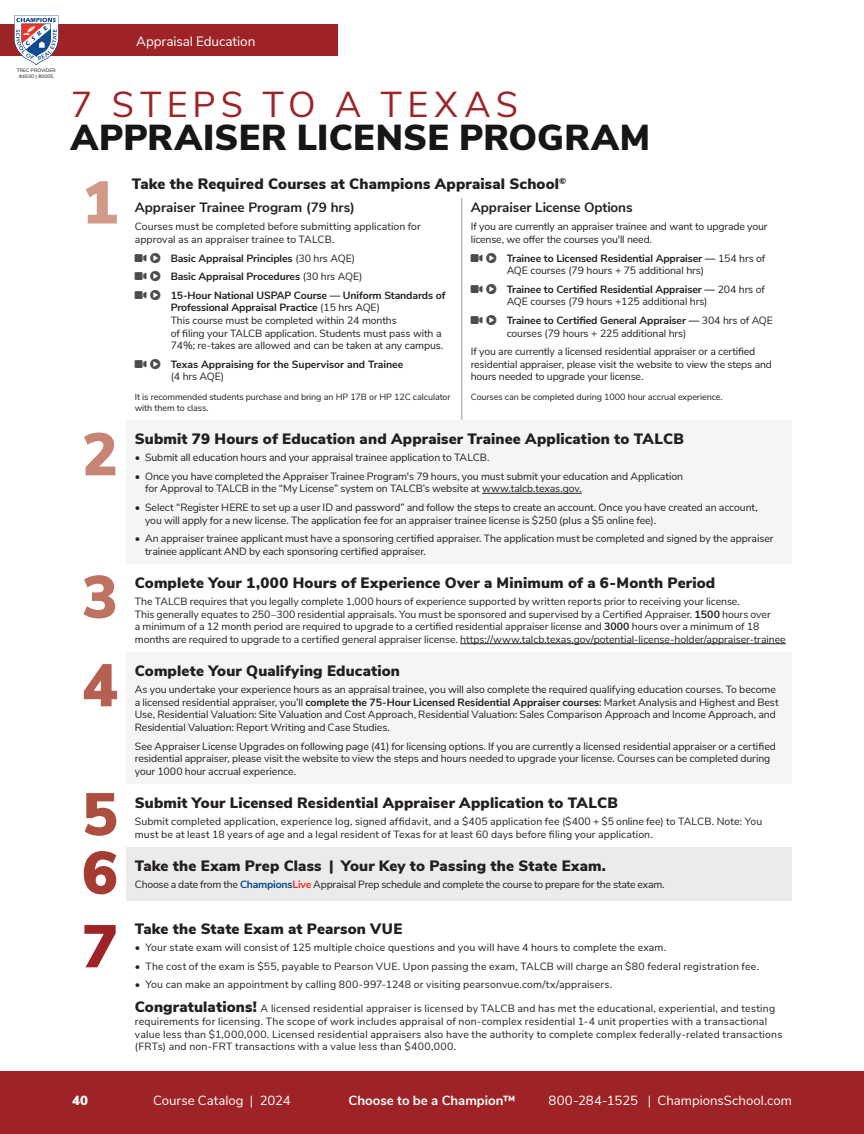
<style>
.page{position:relative;width:864px;height:1134px;background:#fff}
.page>*{position:absolute;margin:0;border:0;box-sizing:border-box;transform-origin:0 0}
.t1{font:900 60px "Nunito Sans";color:#d09989}
.t2{font:900 60px "Nunito Sans";color:#c68574}
.t3{font:900 60px "Nunito Sans";color:#be7362}
.t4{font:900 60px "Nunito Sans";color:#b56051}
.t5{font:900 60px "Nunito Sans";color:#ad4f40}
.t6{font:900 60px "Nunito Sans";color:#a63b32}
.t7{font:900 60px "Nunito Sans";color:#9e2326}
.t8{font:900 36px/33px "Nunito Sans";letter-spacing:.005em;color:#161616}
.t9{font:900 15px "Nunito Sans";letter-spacing:.01em;color:#231f20}
.t10{font:700 13.5px "Nunito Sans";color:#231f20}
.t11{font:13.5px "Nunito Sans";letter-spacing:-.005em;color:#fff}
.t12{font:13.2px "Nunito Sans";color:#fff}
.t13{font:700 13.2px "Nunito Sans";color:#fff}
.t14{font:900 13.2px "Nunito Sans";color:#fff}
.Appraisal_-Body{font:10.5px/12.6px "Nunito Sans";letter-spacing:-.005em;color:#231f20}
.Appraisal_-Body-2{font:10.5px/12.6px "Nunito Sans";letter-spacing:.02em;color:#231f20}
.Appraisal_-Body-3{font:10.5px "Nunito Sans";letter-spacing:.015em;color:#231f20}
.t15{font:700 10.5px/12.6px "Nunito Sans";letter-spacing:-.01em;color:#231f20}
.t16{font:9px/10.8px "Nunito Sans";letter-spacing:-.01em;color:#231f20}
.t17{font:300 4.8px/6.4px "Nunito Sans";letter-spacing:.03em;color:#4c4c4c;text-align:center}
.s1{font-weight:400;color:#9e2326}
.s2{color:#4c4c4c}
.s3{font-weight:400}
.s4{font-weight:700}
.s5{font-weight:700;color:#014990}
.s6{font-weight:700;color:#ee2e22}
.s7{font-weight:900;font-size:15px}
</style>
<div class="page">
<div style="left:0;top:1071px;width:864px;height:63px;background:#9e2326"></div>
<svg style="left:126px;top:420px;width:665px;height:363px;fill:#f4f5f6"></svg>
<div style="left:126px;top:847px;width:666px;height:54px;background:#ebebeb"></div>
<hr style="left:462px;top:198px;width:1px;height:222px;background:#999">
<hr style="left:482px;top:493px;width:100px;height:1px;background:#231f20">
<hr style="left:460px;top:643px;width:326px;height:1px;background:#231f20">
<div style="left:0;top:25px;width:338px;height:31px;background:#9e2326"></div>
<svg style="left:14px;top:16px;width:44px;height:49px"></svg>
<p class="t17" style="left:17px;top:66px;width:41px">TREC PROVIDER #4530 | #0005</p>
<p class="t11" style="left:136px;top:31px;width:121px">Appraisal Education</p>
<p class="t8" style="left:71px;top:87px;width:581px"><span class="s1">7 STEPS TO A TEXAS<br></span>APPRAISER LICENSE PROGRAM</p>
<p class="t9" style="left:132px;top:173px;width:436px">Take the Required Courses at Champions Appraisal School<sup>©</sup></p>
<p class="t10" style="left:135px;top:197px;width:222px">Appraiser Trainee Program (79 hrs)</p>
<p class="Appraisal_-Body" style="left:135px;top:220px;width:288px">Courses must be completed before submitting application for approval as an appraiser trainee to TALCB.</p>
<p class="t15" style="left:135px;top:251px;width:222px"><span class="s2">❖□</span> <span class="s2">●●</span> Basic Appraisal Principles <span class="s3">(30 hrs AQE)</span></p>
<p class="t15" style="left:135px;top:270px;width:229px"><span class="s2">❖□</span> <span class="s2">●●</span> Basic Appraisal Procedures <span class="s3">(30 hrs AQE)</span></p>
<p class="Appraisal_-Body" style="left:171px;top:288px;width:276px;text-indent:-36px"><span class="s2">❖□</span> <span class="s2">●●</span> <span class="s4">15-Hour National USPAP Course — Uniform Standards of Professional Appraisal Practice</span> (15 hrs AQE)<br>This course must be completed within 24 months<br>of filing your TALCB application. Students must pass with a 74%; re-takes are allowed and can be taken at any campus.</p>
<p class="t15" style="left:171px;top:357px;width:234px;text-indent:-36px"><span class="s2">❖□</span> <span class="s2">●●</span> Texas Appraising for the Supervisor and Trainee <span class="s3">(4 hrs AQE)</span></p>
<p class="t16" style="left:135px;top:391px;width:317px">It is recommended students purchase and bring an HP 17B or HP 12C calculator with them to class.</p>
<p class="t1" style="left:82px;top:158px;width:37px">1</p>
<p class="t10" style="left:471px;top:197px;width:163px">Appraiser License Options</p>
<p class="Appraisal_-Body" style="left:471px;top:220px;width:298px">If you are currently an appraiser trainee and want to upgrade your license, we offer the courses you'll need.</p>
<p class="Appraisal_-Body" style="left:507px;top:251px;width:260px;text-indent:-36px"><span class="s2">❖□</span> <span class="s2">●●</span> <span class="s4">Trainee to Licensed Residential Appraiser —</span> 154 hrs of<br>AQE courses (79 hours + 75 additional hrs)</p>
<p class="Appraisal_-Body" style="left:507px;top:282px;width:260px;text-indent:-36px"><span class="s2">❖□</span> <span class="s2">●●</span> <span class="s4">Trainee to Certified Residential Appraiser —</span> 204 hrs of<br>AQE courses (79 hours +125 additional hrs)</p>
<p class="Appraisal_-Body" style="left:507px;top:313px;width:268px;text-indent:-36px"><span class="s2">❖□</span> <span class="s2">●●</span> <span class="s4">Trainee to Certified General Appraiser —</span> 304 hrs of AQE courses (79 hours + 225 additional hrs)</p>
<p class="Appraisal_-Body" style="left:471px;top:345px;width:303px">If you are currently a licensed residential appraiser or a certified residential appraiser, please visit the website to view the steps and hours needed to upgrade your license.</p>
<p class="t16" style="left:471px;top:391px;width:253px">Courses can be completed during 1000 hour accrual experience.</p>
<p class="t9" style="left:135px;top:428px;width:551px">Submit 79 Hours of Education and Appraiser Trainee Application to TALCB</p>
<p class="Appraisal_-Body" style="left:135px;top:451px;width:356px">• Submit all education hours and your appraisal trainee application to TALCB.</p>
<p class="Appraisal_-Body" style="left:145px;top:469px;width:540px;text-indent:-10px">• Once you have completed the Appraiser Trainee Program's 79 hours, you must submit your education and Application for Approval to TALCB in the “My License” system on TALCB’s website at www.talcb.texas.gov.</p>
<p class="Appraisal_-Body" style="left:145px;top:500px;width:614px;text-indent:-10px">• Select “Register HERE to set up a user ID and password” and follow the steps to create an account. Once you have created an account, you will apply for a new license. The application fee for an appraiser trainee license is $250 (plus a $5 online fee).</p>
<p class="Appraisal_-Body" style="left:145px;top:532px;width:630px;text-indent:-10px">• An appraiser trainee applicant must have a sponsoring certified appraiser. The application must be completed and signed by the appraiser trainee applicant AND by each sponsoring certified appraiser.</p>
<p class="t9" style="left:135px;top:572px;width:582px">Complete Your 1,000 Hours of Experience Over a Minimum of a 6-Month Period</p>
<p class="Appraisal_-Body" style="left:135px;top:595px;width:653px">The TALCB requires that you legally complete 1,000 hours of experience supported by written reports prior to receiving your license.<br>This generally equates to 250–300 residential appraisals. You must be sponsored and supervised by a Certified Appraiser. <span class="s4">1500</span> hours over<br>a minimum of a 12 month period are required to upgrade to a certified residential appraiser license and <span class="s4">3000</span> hours over a minimum of 18 months are required to upgrade to a certified general appraiser license. https://www.talcb.texas.gov/potential-license-holder/appraiser-trainee</p>
<p class="t9" style="left:135px;top:660px;width:267px">Complete Your Qualifying Education</p>
<p class="Appraisal_-Body" style="left:135px;top:683px;width:645px">As you undertake your experience hours as an appraisal trainee, you will also complete the required qualifying education courses. To become a licensed residential appraiser, you’ll <span class="s4">complete the 75-Hour Licensed Residential Appraiser courses</span>: Market Analysis and Highest and Best Use, Residential Valuation: Site Valuation and Cost Approach, Residential Valuation: Sales Comparison Approach and Income Approach, and Residential Valuation: Report Writing and Case Studies.</p>
<p class="Appraisal_-Body" style="left:135px;top:739px;width:643px">See Appraiser License Upgrades on following page (41) for licensing options. If you are currently a licensed residential appraiser or a certified residential appraiser, please visit the website to view the steps and hours needed to upgrade your license. Courses can be completed during your 1000 hour accrual experience.</p>
<p class="t9" style="left:135px;top:792px;width:485px">Submit Your Licensed Residential Appraiser Application to TALCB</p>
<p class="Appraisal_-Body" style="left:135px;top:814px;width:629px">Submit completed application, experience log, signed affidavit, and a $405 application fee ($400 + $5 online fee) to TALCB. Note: You must be at least 18 years of age and a legal resident of Texas for at least 60 days before filing your application.</p>
<p class="t9" style="left:135px;top:855px;width:473px">Take the Exam Prep Class | Your Key to Passing the State Exam.</p>
<p class="Appraisal_-Body" style="left:135px;top:877px;width:531px">Choose a date from the <span class="s5">Champions</span><span class="s6">Live</span> Appraisal Prep schedule and complete the course to prepare for the state exam.</p>
<p class="t9" style="left:135px;top:918px;width:269px">Take the State Exam at Pearson VUE</p>
<p class="Appraisal_-Body-3" style="left:135px;top:940px;width:533px">• Your state exam will consist of 125 multiple choice questions and you will have 4 hours to complete the exam.</p>
<p class="Appraisal_-Body-3" style="left:135px;top:958px;width:626px">• The cost of the exam is $55, payable to Pearson VUE. Upon passing the exam, TALCB will charge an $80 federal registration fee.</p>
<p class="Appraisal_-Body-3" style="left:135px;top:977px;width:479px">• You can make an appointment by calling 800-997-1248 or visiting pearsonvue.com/tx/appraisers.</p>
<p class="Appraisal_-Body-2" style="left:135px;top:1002px;width:649px"><span class="s7">Congratulations!</span> A licensed residential appraiser is licensed by TALCB and has met the educational, experiential, and testing requirements for licensing. The scope of work includes appraisal of non-complex residential 1-4 unit properties with a transactional value less than $1,000,000. Licensed residential appraisers also have the authority to complete complex federally-related transactions (FRTs) and non-FRT transactions with a value less than $400,000.</p>
<p class="t2" style="left:82px;top:410px;width:38px">2</p>
<p class="t3" style="left:82px;top:553px;width:37px">3</p>
<p class="t4" style="left:82px;top:641px;width:37px">4</p>
<p class="t5" style="left:82px;top:770px;width:37px">5</p>
<p class="t6" style="left:82px;top:829px;width:37px">6</p>
<p class="t7" style="left:82px;top:902px;width:37px">7</p>
<p class="t14" style="left:72px;top:1090px;width:18px">40</p>
<p class="t12" style="left:153px;top:1090px;width:139px">Course Catalog | 2024</p>
<p class="t13" style="left:349px;top:1090px;width:169px">Choose to be a Champion™</p>
<p class="t12" style="left:549px;top:1090px;width:245px">800-284-1525 | ChampionsSchool.com</p>
</div>
